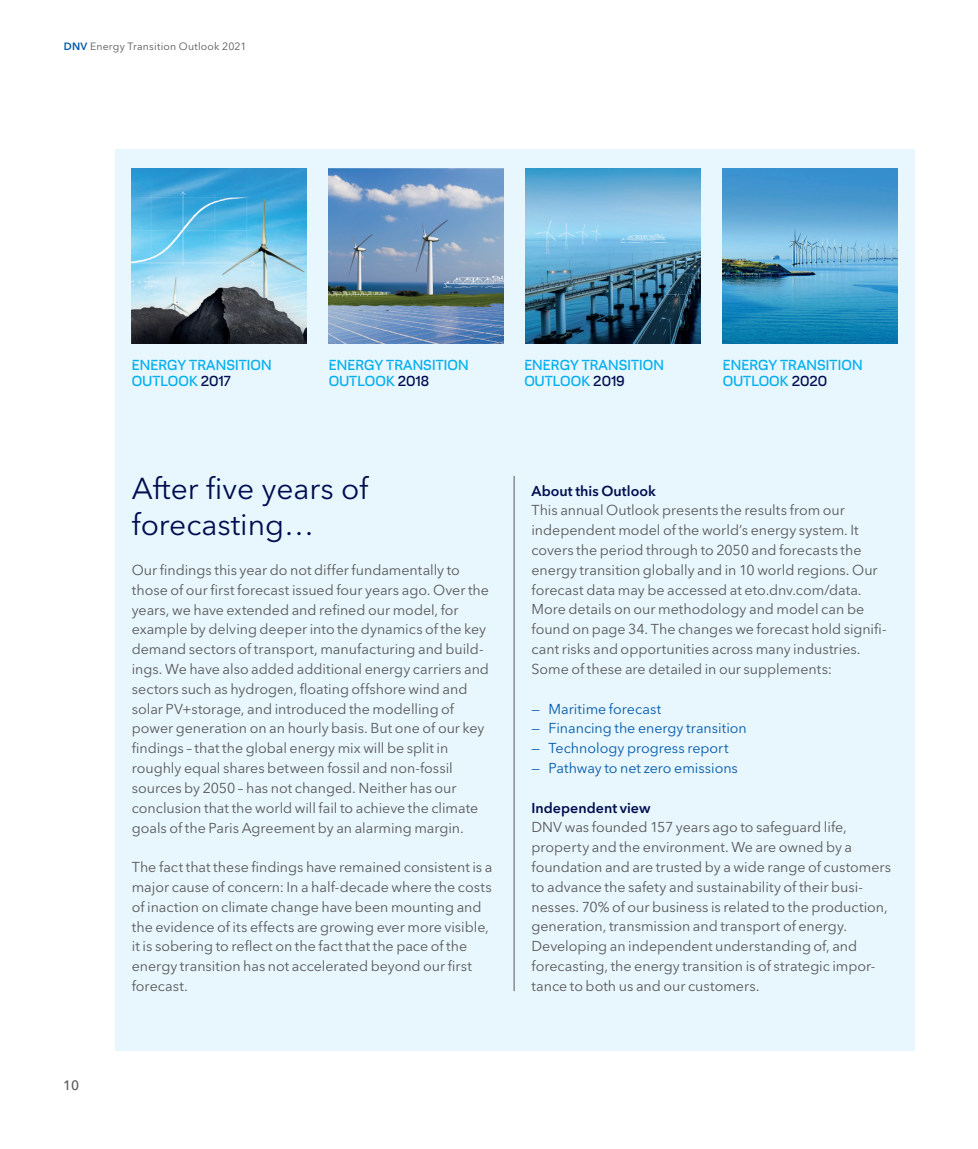
<style>
.page{position:relative;width:978px;height:1149px;background:#fff}
.page>*{position:absolute;margin:0;border:0;box-sizing:border-box;transform-origin:0 0}
.t1{font:30px/36px "Avenir Next LT Pro";color:#010d4f}
.t2{font:14.25px/19.8px "Avenir Next LT Pro";color:#57585a}
.t3{font:14.25px "Avenir Next LT Pro";color:#015aaa}
.t4{font:600 14.25px "Avenir Next LT Pro";letter-spacing:.005em;color:#010d4f}
.t5{font:500 13.5px/16.2px "DNV Display";letter-spacing:.01em;color:#00aeef}
.t6{font:500 13.5px "Avenir Next LT Pro";color:#57585a}
.t7{font:10.5px "Avenir Next LT Pro";letter-spacing:.02em;color:#57585a}
.s1{font-weight:600;color:#015aaa}
.s2{color:#010d4f}
</style>
<div class="page">
<div style="left:115px;top:149px;width:799px;height:901px;background:#e8f6fd"></div>
<hr style="left:514px;top:476px;width:1px;height:514px;background:#57585a">
<img style="left:329px;top:169px;width:174px;height:174px">
<img style="left:132px;top:169px;width:174px;height:174px">
<img style="left:526px;top:169px;width:174px;height:174px">
<img style="left:723px;top:169px;width:174px;height:174px">
<p class="t7" style="left:64px;top:41px;width:184px"><span class="s1">DNV</span> Energy Transition Outlook 2021</p>
<p class="t5" style="left:132px;top:356px;width:141px">ENERGY TRANSITION<br>OUTLOOK <span class="s2">2017</span></p>
<p class="t5" style="left:329px;top:356px;width:141px">ENERGY TRANSITION<br>OUTLOOK <span class="s2">2018</span></p>
<p class="t5" style="left:524px;top:356px;width:141px">ENERGY TRANSITION<br>OUTLOOK <span class="s2">2019</span></p>
<p class="t5" style="left:723px;top:356px;width:141px">ENERGY TRANSITION<br>OUTLOOK <span class="s2">2020</span></p>
<p class="t6" style="left:63px;top:1077px;width:18px">10</p>
<h1 class="t1" style="left:132px;top:470px;width:238px">After five years of forecasting…</h1>
<p class="t2" style="left:132px;top:560px;width:359px">Our findings this year do not differ fundamentally to those of our first forecast issued four years ago. Over the years, we have extended and refined our model, for example by delving deeper into the dynamics of the key demand sectors of transport, manufacturing and build&shy;ings. We have also added additional energy carriers and sectors such as hydrogen, floating offshore wind and solar PV+storage, and introduced the modelling of power generation on an hourly basis. But one of our key findings – that the global energy mix will be split in roughly equal shares between fossil and non-fossil sources by 2050 – has not changed. Neither has our conclusion that the world will fail to achieve the climate goals of the Paris Agreement by an alarming margin.</p>
<p class="t2" style="left:132px;top:857px;width:362px">The fact that these findings have remained consistent is a major cause of concern: In a half-decade where the costs of inaction on climate change have been mounting and the evidence of its effects are growing ever more visible, it is sobering to reflect on the fact that the pace of the energy transition has not accelerated beyond our first forecast.</p>
<p class="t4" style="left:531px;top:482px;width:126px">About this Outlook</p>
<p class="t2" style="left:531px;top:500px;width:357px">This annual Outlook presents the results from our independent model of the world’s energy system. It covers the period through to 2050 and forecasts the energy transition globally and in 10 world regions. Our forecast data may be accessed at eto.dnv.com/data.<br>More details on our methodology and model can be found on page 34. The changes we forecast hold signifi&shy;cant risks and opportunities across many industries.<br>Some of these are detailed in our supplements:</p>
<p class="t3" style="left:531px;top:699px;width:131px">— Maritime forecast</p>
<p class="t3" style="left:531px;top:719px;width:217px">— Financing the energy transition</p>
<p class="t3" style="left:531px;top:739px;width:199px">— Technology progress report</p>
<p class="t3" style="left:531px;top:759px;width:208px">— Pathway to net zero emissions</p>
<p class="t4" style="left:531px;top:798px;width:121px">Independent view</p>
<p class="t2" style="left:531px;top:817px;width:361px">DNV was founded 157 years ago to safeguard life, property and the environment. We are owned by a foundation and are trusted by a wide range of customers to advance the safety and sustainability of their busi&shy;nesses. 70% of our business is related to the production, generation, transmission and transport of energy.<br>Developing an independent understanding of, and forecasting, the energy transition is of strategic impor&shy;tance to both us and our customers.</p>
</div>
